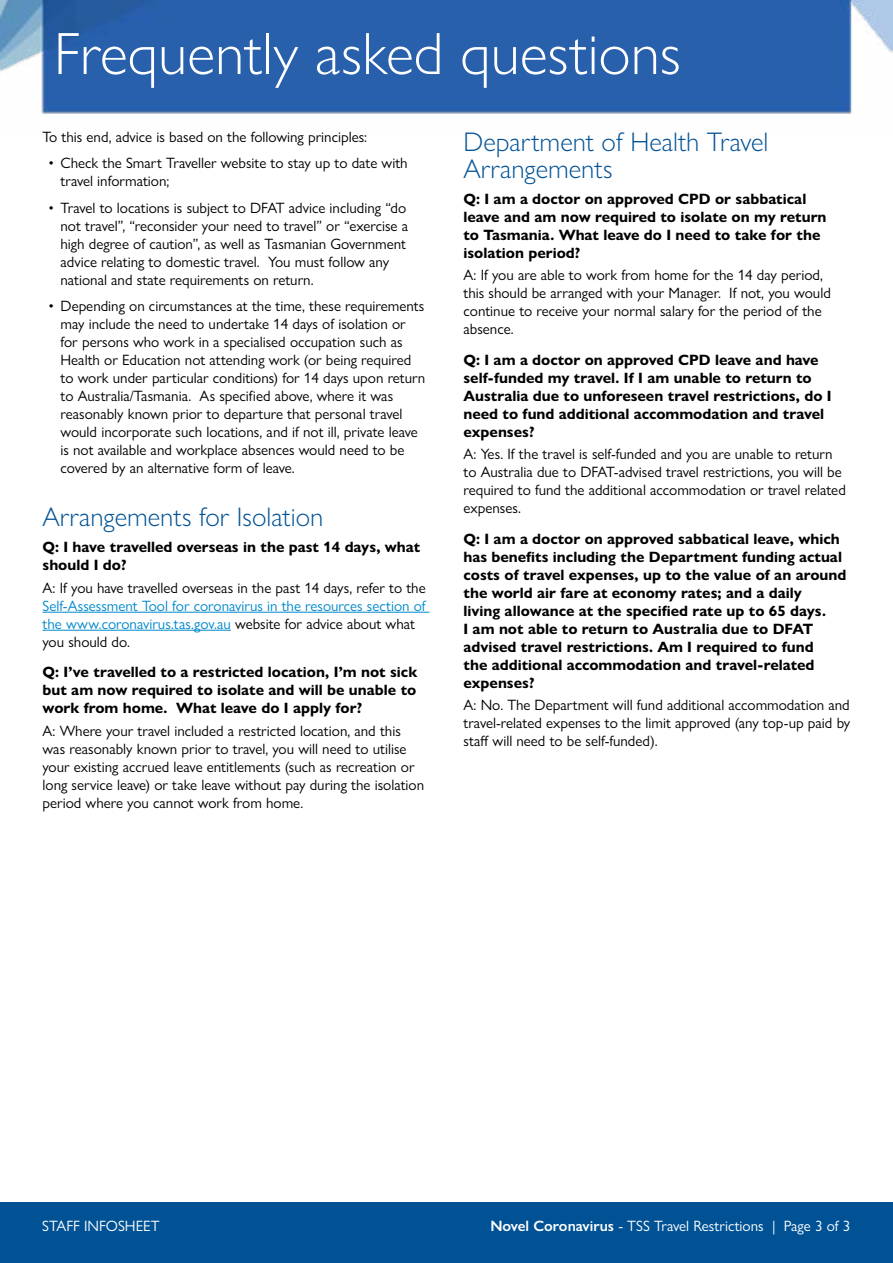
<style>
.page{position:relative;width:893px;height:1263px;background:#fff}
.page>*{position:absolute;margin:0;border:0;box-sizing:border-box;transform-origin:0 0}
.t1{font:300 60px "Gill Sans Nova";color:#fff}
.t2{font:300 27px/27px "Gill Sans Nova";color:#005295}
.t3{font:15px/18px "Gill Sans Nova";color:#000}
.t4{font:700 15px/18px "Gill Sans Nova";color:#000}
.t5{font:15px/18px "Gill Sans Nova";color:#08c}
.t6{font:15px "Gill Sans Nova";color:#fff}
.s1{color:#000}
.s2{font-weight:600}
</style>
<div class="page">
<div style="left:0;top:1202px;width:893px;height:61px;background:#005295"></div>
<img style="left:0;top:0;width:893px;height:114px">
<hr style="left:43px;top:612px;width:386px;height:1px;background:#08c">
<hr style="left:43px;top:630px;width:188px;height:1px;background:#08c">
<h1 class="t1" style="left:54px;top:17px;width:628px">Frequently asked questions</h1>
<p class="t3" style="left:43px;top:128px;width:326px">To this end, advice is based on the following principles:</p>
<p class="t3" style="left:61px;top:154px;width:349px;text-indent:-12px">• Check the Smart Traveller website to stay up to date with travel information;</p>
<p class="t3" style="left:61px;top:199px;width:349px;text-indent:-12px">• Travel to locations is subject to DFAT advice including “do not travel”, “reconsider your need to travel” or “exercise a high degree of caution”, as well as Tasmanian Government advice relating to domestic travel. You must follow any national and state requirements on return.</p>
<p class="t3" style="left:61px;top:297px;width:366px;text-indent:-12px">• Depending on circumstances at the time, these requirements may include the need to undertake 14 days of isolation or for persons who work in a specialised occupation such as Health or Education not attending work (or being required to work under particular conditions) for 14 days upon return to Australia/Tasmania. As specified above, where it was reasonably known prior to departure that personal travel would incorporate such locations, and if not ill, private leave is not available and workplace absences would need to be covered by an alternative form of leave.</p>
<h2 class="t2" style="left:43px;top:503px;width:282px">Arrangements for Isolation</h2>
<p class="t4" style="left:43px;top:538px;width:379px">Q: I have travelled overseas in the past 14 days, what should I do?</p>
<p class="t3" style="left:43px;top:578px;width:385px">A: If you have travelled overseas in the past 14 days, refer to the</p>
<p class="t5" style="left:43px;top:596px;width:385px">Self-Assessment Tool for coronavirus in the resources section of the www.coronavirus.tas.gov.au <span class="s1">website for advice about what you should do.</span></p>
<p class="t4" style="left:43px;top:663px;width:376px;text-align:justify">Q: I’ve travelled to a restricted location, I’m not sick but am now required to isolate and will be unable to work from home. What leave do I apply for?</p>
<p class="t3" style="left:43px;top:721px;width:383px">A: Where your travel included a restricted location, and this was reasonably known prior to travel, you will need to utilise your existing accrued leave entitlements (such as recreation or long service leave) or take leave without pay during the isolation period where you cannot work from home.</p>
<h2 class="t2" style="left:463px;top:128px;width:306px">Department of Health Travel<br>Arrangements</h2>
<p class="t4" style="left:463px;top:190px;width:364px">Q: I am a doctor on approved CPD or sabbatical leave and am now required to isolate on my return to Tasmania. What leave do I need to take for the isolation period?</p>
<p class="t3" style="left:463px;top:266px;width:369px">A: If you are able to work from home for the 14 day period, this should be arranged with your Manager. If not, you would continue to receive your normal salary for the period of the absence.</p>
<p class="t4" style="left:463px;top:351px;width:370px">Q: I am a doctor on approved CPD leave and have self-funded my travel. If I am unable to return to Australia due to unforeseen travel restrictions, do I need to fund additional accommodation and travel expenses?</p>
<p class="t3" style="left:463px;top:445px;width:384px">A: Yes. If the travel is self-funded and you are unable to return to Australia due to DFAT-advised travel restrictions, you will be required to fund the additional accommodation or travel related expenses.</p>
<p class="t4" style="left:463px;top:530px;width:384px">Q: I am a doctor on approved sabbatical leave, which has benefits including the Department funding actual costs of travel expenses, up to the value of an around the world air fare at economy rates; and a daily<br>living allowance at the specified rate up to 65 days.<br>I am not able to return to Australia due to DFAT advised travel restrictions. Am I required to fund<br>the additional accommodation and travel-related expenses?</p>
<p class="t3" style="left:463px;top:696px;width:388px;text-align:justify">A: No. The Department will fund additional accommodation and travel-related expenses to the limit approved (any top-up paid by staff will need to be self-funded).</p>
<p class="t6" style="left:42px;top:1217px;width:119px">STAFF INFOSHEET</p>
<p class="t6" style="left:490px;top:1217px;width:362px"><span class="s2">Novel Coronavirus</span> - TSS Travel Restrictions | Page 3 of 3</p>
</div>
